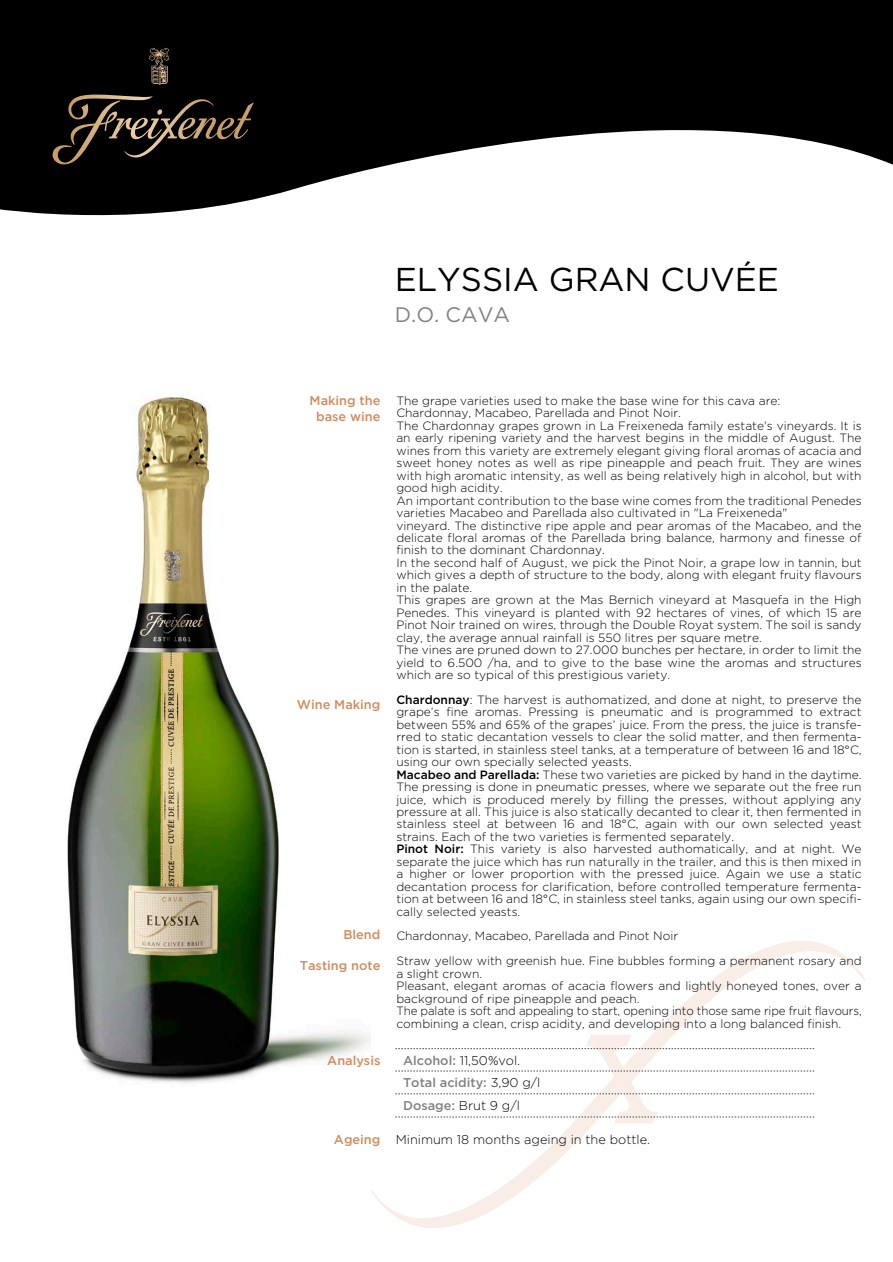
<style>
.page{position:relative;width:893px;height:1262px;background:#fff}
.page>*{position:absolute;margin:0;border:0;box-sizing:border-box;transform-origin:0 0}
.t1{font:33px "Gotham";color:#000}
.t2{font:21px "Gotham";color:#818181}
.t3{font:500 12.75px/15.3px "Gotham";color:#cf8c5e;text-align:center}
.t4{font:500 12.75px/23px "Gotham";color:#818181}
.t5{font:300 12.75px "Gotham";color:#000}
.t6{font:300 12px/12.5px "Gotham";color:#000}
.s1{font-weight:500}
.s2{font-weight:300;color:#000}
</style>
<div class="page">
<img style="left:67px;top:397px;width:303px;height:687px">
<svg style="left:370px;top:941px;width:496px;height:287px"></svg>
<svg style="left:395px;top:1034px;width:420px;height:89px"></svg>
<svg style="left:0;top:0;width:892px;height:216px;fill:#000"></svg>
<svg style="left:53px;top:95px;width:201px;height:73px;background:#241e16"></svg>
<svg style="left:148px;top:47px;width:22px;height:38px"></svg>
<h1 class="t1" style="left:395px;top:261px;width:386px">ELYSSIA GRAN CUVÉE</h1>
<h2 class="t2" style="left:395px;top:303px;width:117px">D.O. CAVA</h2>
<p class="t3" style="left:309px;top:393px;width:72px">Making the base wine</p>
<p class="t3" style="left:297px;top:697px;width:85px">Wine Making</p>
<p class="t3" style="left:343px;top:926px;width:39px">Blend</p>
<p class="t3" style="left:300px;top:957px;width:82px">Tasting note</p>
<p class="t3" style="left:327px;top:1052px;width:55px">Analysis</p>
<p class="t3" style="left:334px;top:1131px;width:48px">Ageing</p>
<p class="t6" style="left:396px;top:394px;width:467px">The grape varieties used to make the base wine for this cava are:<br>Chardonnay, Macabeo, Parellada and Pinot Noir.<br>The Chardonnay grapes grown in La Freixeneda family estate's vineyards. It is an early ripening variety and the harvest begins in the middle of August. The wines from this variety are extremely elegant giving floral aromas of acacia and sweet honey notes as well as ripe pineapple and peach fruit. They are wines with high aromatic intensity, as well as being relatively high in alcohol, but with good high acidity.<br>An important contribution to the base wine comes from the traditional Penedes varieties Macabeo and Parellada also cultivated in "La Freixeneda"<br>vineyard. The distinctive ripe apple and pear aromas of the Macabeo, and the delicate floral aromas of the Parellada bring balance, harmony and finesse of finish to the dominant Chardonnay.<br>In the second half of August, we pick the Pinot Noir, a grape low in tannin, but which gives a depth of structure to the body, along with elegant fruity flavours in the palate.<br>This grapes are grown at the Mas Bernich vineyard at Masquefa in the High Penedes. This vineyard is planted with 92 hectares of vines, of which 15 are Pinot Noir trained on wires, through the Double Royat system. The soil is sandy clay, the average annual rainfall is 550 litres per square metre.<br>The vines are pruned down to 27.000 bunches per hectare, in order to limit the yield to 6.500 /ha, and to give to the base wine the aromas and structures which are so typical of this prestigious variety.</p>
<p class="t6" style="left:396px;top:693px;width:467px"><span class="s1">Chardonnay</span>: The harvest is authomatized, and done at night, to preserve the grape’s fine aromas. Pressing is pneumatic and is programmed to extract between 55% and 65% of the grapes’ juice. From the press, the juice is transfe&shy;rred to static decantation vessels to clear the solid matter, and then fermenta&shy;tion is started, in stainless steel tanks, at a temperature of between 16 and 18°C, using our own specially selected yeasts.<br><span class="s1">Macabeo and Parellada:</span> These two varieties are picked by hand in the daytime.<br>The pressing is done in pneumatic presses, where we separate out the free run juice, which is produced merely by filling the presses, without applying any pressure at all. This juice is also statically decanted to clear it, then fermented in stainless steel at between 16 and 18°C, again with our own selected yeast strains. Each of the two varieties is fermented separately.<br><span class="s1">Pinot Noir:</span> This variety is also harvested authomatically, and at night. We separate the juice which has run naturally in the trailer, and this is then mixed in a higher or lower proportion with the pressed juice. Again we use a static decantation process for clarification, before controlled temperature fermenta&shy;tion at between 16 and 18°C, in stainless steel tanks, again using our own specifi&shy;cally selected yeasts.</p>
<p class="t6" style="left:396px;top:923px;width:467px;line-height:24.9px">Chardonnay, Macabeo, Parellada and Pinot Noir<br>Straw yellow with greenish hue. Fine bubbles forming a permanent rosary and</p>
<p class="t6" style="left:396px;top:967px;width:467px">a slight crown.<br>Pleasant, elegant aromas of acacia flowers and lightly honeyed tones, over a background of ripe pineapple and peach.<br>The palate is soft and appealing to start, opening into those same ripe fruit flavours, combining a clean, crisp acidity, and developing into a long balanced finish.</p>
<p class="t4" style="left:403px;top:1048px;width:139px">Alcohol: <span class="s2">11,50%vol.<br></span>Total acidity: <span class="s2">3,90 g/l<br></span>Dosage: <span class="s2">Brut 9 g/l</span></p>
<p class="t5" style="left:396px;top:1132px;width:256px">Minimum 18 months ageing in the bottle.</p>
</div>
